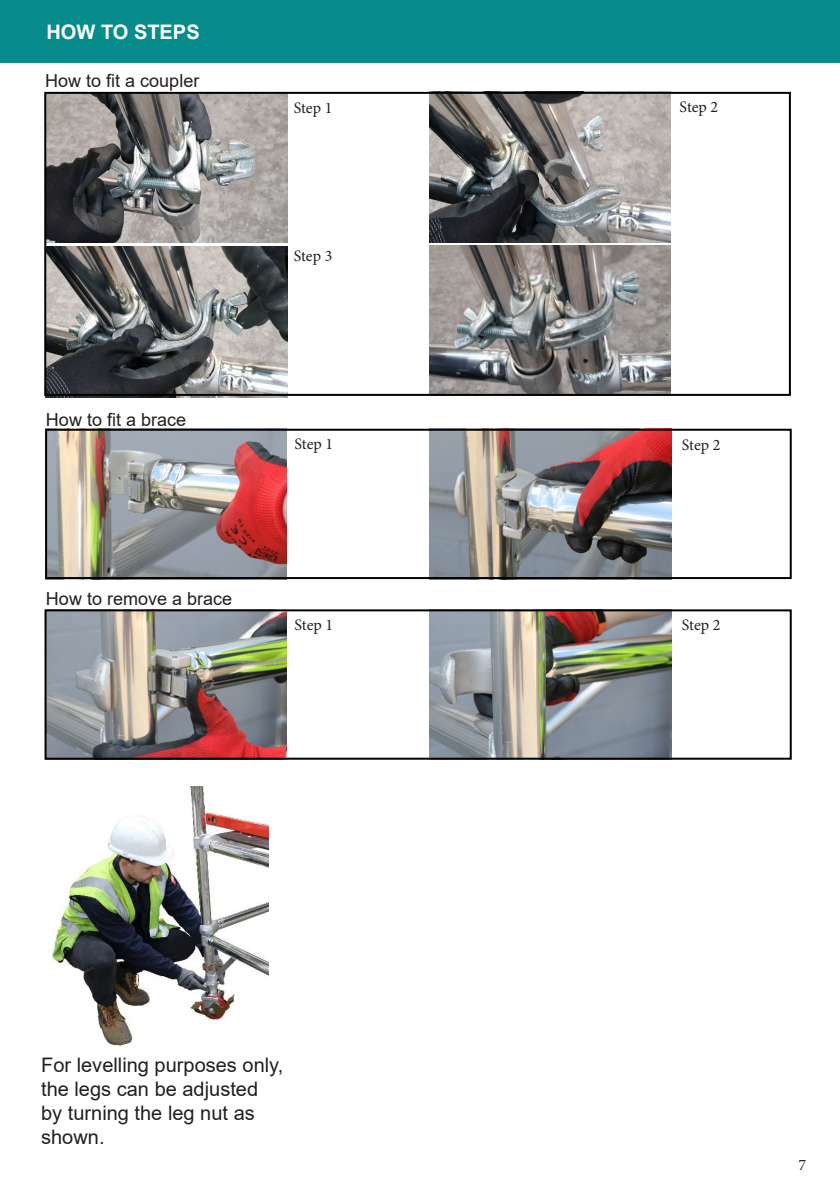
<style>
.page{position:relative;width:840px;height:1191px;background:#fff}
.page>*{position:absolute;margin:0;border:0;box-sizing:border-box;transform-origin:0 0}
.t1{font:20px/24px "Arial";color:#231f20}
.t2{font:700 20px "Arial";color:#fff}
.t3{font:18px "Arial";color:#231f20}
.t4{font:16px "Minion Pro";letter-spacing:-.005em;color:#231f20}
</style>
<div class="page">
<img style="left:48px;top:432px;width:239px;height:144px">
<img style="left:48px;top:612px;width:239px;height:144px">
<img style="left:429px;top:432px;width:242px;height:144px">
<img style="left:429px;top:612px;width:242px;height:144px">
<div style="left:45px;top:429px;width:746px;height:150px;border:2px solid #000001"></div>
<div style="left:45px;top:609px;width:746px;height:150px;border:2px solid #000001"></div>
<div style="left:0;top:0;width:839px;height:63px;background:#058c8b"></div>
<img style="left:50px;top:786px;width:218px;height:260px">
<img style="left:46px;top:247px;width:241px;height:150px">
<img style="left:47px;top:95px;width:240px;height:148px">
<img style="left:429px;top:95px;width:241px;height:147px">
<img style="left:429px;top:245px;width:241px;height:148px">
<div style="left:44px;top:92px;width:746px;height:304px;border:2px solid #000001"></div>
<p class="t2" style="left:46px;top:18px;width:154px">HOW TO STEPS</p>
<p class="t3" style="left:45px;top:68px;width:156px">How to fit a coupler</p>
<p class="t3" style="left:46px;top:407px;width:142px">How to fit a brace</p>
<p class="t3" style="left:46px;top:586px;width:188px">How to remove a brace</p>
<p class="t4" style="left:293px;top:98px;width:40px">Step 1</p>
<p class="t4" style="left:679px;top:96px;width:40px">Step 2</p>
<p class="t4" style="left:293px;top:246px;width:40px">Step 3</p>
<p class="t4" style="left:294px;top:433px;width:40px">Step 1</p>
<p class="t4" style="left:681px;top:434px;width:40px">Step 2</p>
<p class="t4" style="left:294px;top:613px;width:40px">Step 1</p>
<p class="t4" style="left:681px;top:613px;width:40px">Step 2</p>
<p class="t1" style="left:41px;top:1053px;width:243px">For levelling purposes only, the legs can be adjusted by turning the leg nut as shown.</p>
<p class="t4" style="left:798px;top:1153px;width:9px">7</p>
</div>
